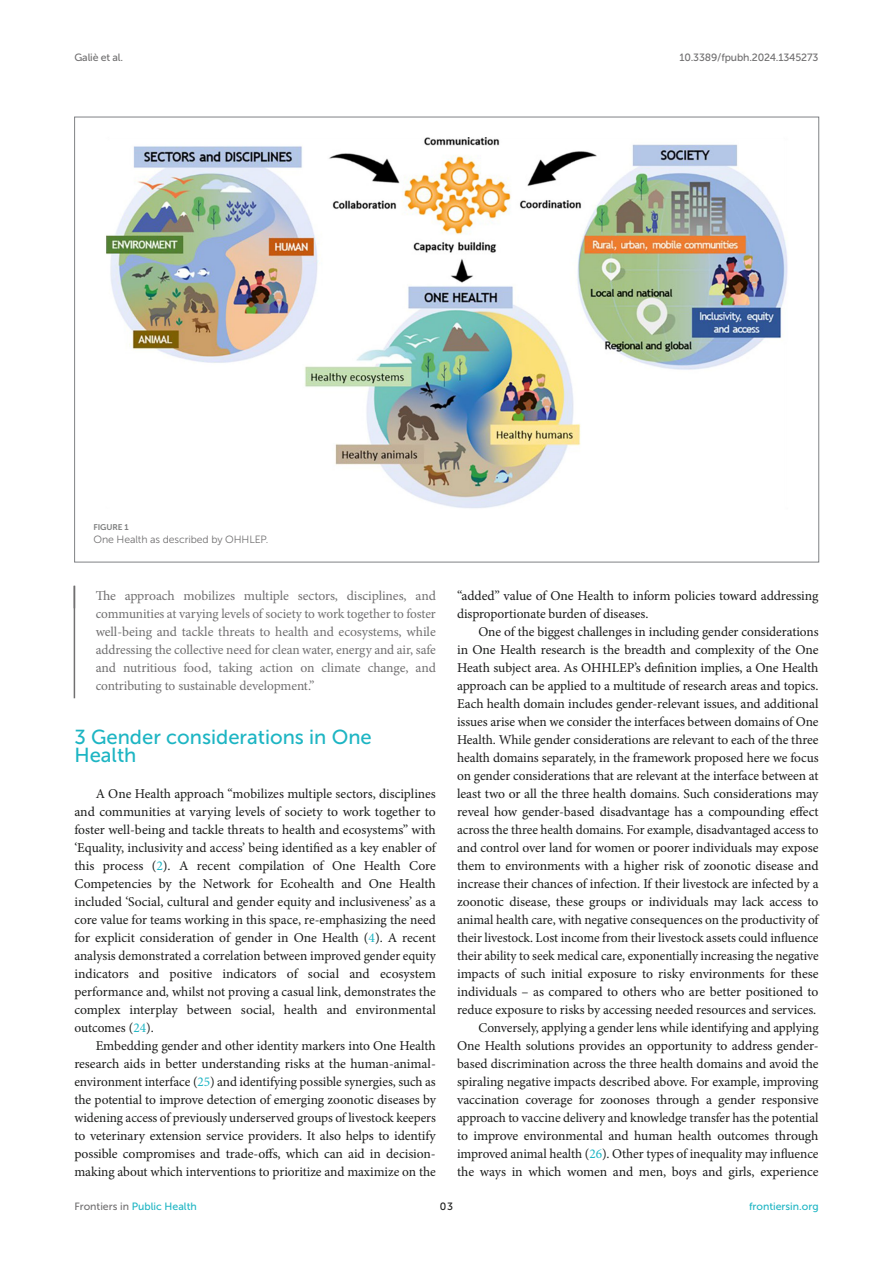
<style>
.page{position:relative;width:893px;height:1263px;background:#fff}
.page>*{position:absolute;margin:0;border:0;box-sizing:border-box;transform-origin:0 0}
.HEAD_1{font:20.25px/18px "Museo Sans 500";color:#1db5c3}
.TEXT{font:13.5px/18px "Minion Pro";letter-spacing:-.005em;color:#1b1c1b;text-align:justify}
.TEXT_FLUSH{font:13.5px/18px "Minion Pro";color:#1b1c1b;text-align:justify}
.BLOCK_QTN_ABV{font:13.5px/18px "Minion Pro";letter-spacing:-.01em;color:#706f70;text-align:justify}
.t1{font:10.5px "Museo Sans 500";color:#1db5c3}
.t2{font:10.5px "Museo Sans 500";letter-spacing:-.015em;color:#706f70}
.FIG_LEG{font:10.5px "Museo Sans 300";letter-spacing:-.01em;color:#706f70}
.t3{font:10.5px "Museo Sans 500";color:#1b1c1b}
.FIG_HD{font:8.25px "Museo Sans 700";letter-spacing:-.01em;color:#7e7f7f}
.s1{color:#1db5c3}
.s2{color:#706f70}
</style>
<div class="page">
<hr style="left:74px;top:586px;width:1px;height:112px;background:#706f70">
<img style="left:106px;top:137px;width:682px;height:372px">
<p class="t2" style="left:74px;top:51px;width:50px">Galiè et al.</p>
<p class="t2" style="left:679px;top:51px;width:141px">10.3389/fpubh.2024.1345273</p>
<p class="FIG_HD" style="left:94px;top:522px;width:37px">FIGURE 1</p>
<p class="FIG_LEG" style="left:94px;top:534px;width:176px">One Health as described by OHHLEP.</p>
<p class="BLOCK_QTN_ABV" style="left:96px;top:587px;width:342px">The approach mobilizes multiple sectors, disciplines, and communities at varying levels of society to work together to foster well-being and tackle threats to health and ecosystems, while addressing the collective need for clean water, energy and air, safe and nutritious food, taking action on climate change, and contributing to sustainable development.”</p>
<p class="HEAD_1" style="left:74px;top:728px;width:299px">3 Gender considerations in One<br>Health</p>
<p class="TEXT_FLUSH" style="left:74px;top:785px;width:363px;text-indent:21px">A One Health approach “mobilizes multiple sectors, disciplines and communities at varying levels of society to work together to foster well-being and tackle threats to health and ecosystems” with ‘Equality, inclusivity and access’ being identified as a key enabler of this process (<span class="s1">2</span>). A recent compilation of One Health Core Competencies by the Network for Ecohealth and One Health included ‘Social, cultural and gender equity and inclusiveness’ as a core value for teams working in this space, re-emphasizing the need for explicit consideration of gender in One Health (<span class="s1">4</span>). A recent analysis demonstrated a correlation between improved gender equity indicators and positive indicators of social and ecosystem performance and, whilst not proving a casual link, demonstrates the complex interplay between social, health and environmental outcomes (<span class="s1">24</span>).</p>
<p class="TEXT" style="left:74px;top:1037px;width:363px;text-indent:21px">Embedding gender and other identity markers into One Health research aids in better understanding risks at the human-animal&shy;environment interface (<span class="s1">25</span>) and identifying possible synergies, such as the potential to improve detection of emerging zoonotic diseases by widening access of previously underserved groups of livestock keepers to veterinary extension service providers. It also helps to identify possible compromises and trade-offs, which can aid in decision&shy;making about which interventions to prioritize and maximize on the</p>
<p class="TEXT" style="left:457px;top:587px;width:363px">“added” value of One Health to inform policies toward addressing disproportionate burden of diseases.</p>
<p class="TEXT" style="left:457px;top:623px;width:363px;text-indent:21px">One of the biggest challenges in including gender considerations in One Health research is the breadth and complexity of the One Heath subject area. As OHHLEP’s definition implies, a One Health approach can be applied to a multitude of research areas and topics.<br>Each health domain includes gender-relevant issues, and additional issues arise when we consider the interfaces between domains of One Health. While gender considerations are relevant to each of the three health domains separately, in the framework proposed here we focus on gender considerations that are relevant at the interface between at least two or all the three health domains. Such considerations may reveal how gender-based disadvantage has a compounding effect across the three health domains. For example, disadvantaged access to and control over land for women or poorer individuals may expose them to environments with a higher risk of zoonotic disease and increase their chances of infection. If their livestock are infected by a zoonotic disease, these groups or individuals may lack access to animal health care, with negative consequences on the productivity of their livestock. Lost income from their livestock assets could influence their ability to seek medical care, exponentially increasing the negative impacts of such initial exposure to risky environments for these individuals – as compared to others who are better positioned to reduce exposure to risks by accessing needed resources and services.</p>
<p class="TEXT" style="left:457px;top:1019px;width:363px;text-indent:21px">Conversely, applying a gender lens while identifying and applying One Health solutions provides an opportunity to address gender&shy;based discrimination across the three health domains and avoid the spiraling negative impacts described above. For example, improving vaccination coverage for zoonoses through a gender responsive approach to vaccine delivery and knowledge transfer has the potential to improve environmental and human health outcomes through improved animal health (<span class="s1">26</span>). Other types of inequality may influence the ways in which women and men, boys and girls, experience</p>
<p class="t1" style="left:74px;top:1200px;width:124px"><span class="s2">Frontiers in</span> Public Health</p>
<p class="t3" style="left:440px;top:1200px;width:15px">03</p>
<p class="t1" style="left:749px;top:1200px;width:71px">frontiersin.org</p>
</div>
